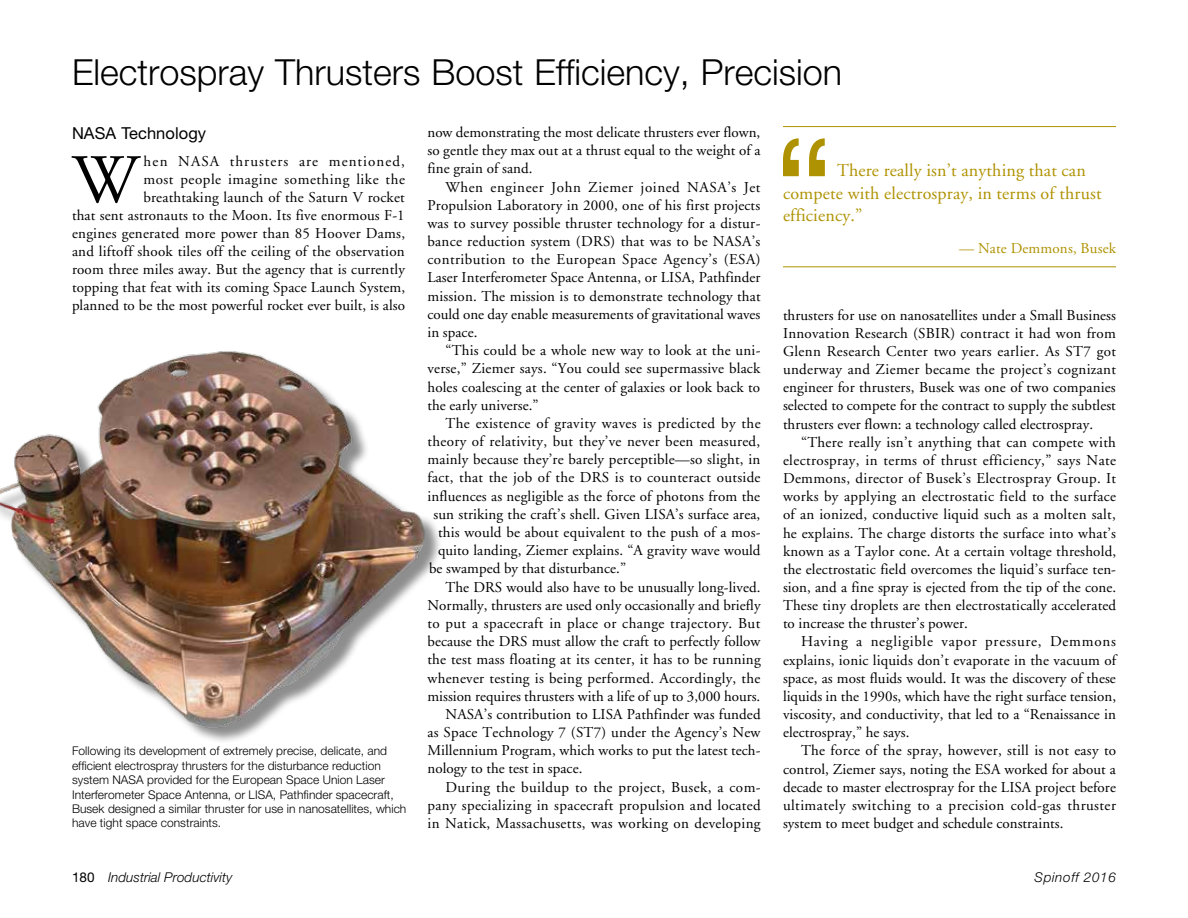
<style>
.page{position:relative;width:1188px;height:918px;background:#fff}
.page>*{position:absolute;margin:0;border:0;box-sizing:border-box;transform-origin:0 0}
.Drop_Cap{font:69.3px "Adobe Garamond";color:#000}
.t1{font:300 36px "Helvetica Neue";color:#000}
.Pull_Quote{font:18px/22.5px "Adobe Garamond";letter-spacing:.01em;color:#af9201}
.Subhead{font:16.5px "Helvetica Neue";letter-spacing:.005em;color:#000}
.Drop_Cap-2{font:15px/18.1px "Adobe Garamond";letter-spacing:.01em;color:#000;text-align:justify}
.Pull_Quote_Name{font:15px "Adobe Garamond";letter-spacing:.01em;color:#af9201}
.t2{font:italic 300 13.5px "Helvetica Neue";letter-spacing:.005em;color:#000}
.t3{font:italic 300 13.5px "Helvetica Neue";letter-spacing:.05em;color:#000}
.t4{font:300 12px/14.4px "Helvetica Neue";letter-spacing:.005em;color:#000}
.s1{font-weight:400;font-style:normal}
</style>
<div class="page">
<div style="left:0;top:353px;width:443px;height:391px;background:#000;opacity:.45"></div>
<img style="left:0;top:351px;width:427px;height:387px">
<hr style="left:783px;top:126px;width:333px;height:1px;background:#af9201">
<hr style="left:783px;top:266px;width:333px;height:1px;background:#af9201">
<svg style="left:783px;top:138px;width:42px;height:38px"></svg>
<h1 class="t1" style="left:72px;top:51px;width:772px">Electrospray Thrusters Boost Efficiency, Precision</h1>
<p class="Subhead" style="left:72px;top:123px;width:136px">NASA Technology</p>
<p class="Drop_Cap" style="left:72px;top:143px;width:68px">W</p>
<p class="Drop_Cap-2" style="left:72px;top:153px;width:335px;text-align:right">hen NASA thrusters are mentioned,<br>most people imagine something like the breathtaking launch of the Saturn V rocket<br>that sent astronauts to the Moon. Its five enormous F-1 engines generated more power than 85 Hoover Dams, and liftoff shook tiles off the ceiling of the observation room three miles away. But the agency that is currently topping that feat with its coming Space Launch System, planned to be the most powerful rocket ever built, is also</p>
<p class="t4" style="left:72px;top:744px;width:336px">Following its development of extremely precise, delicate, and efficient electrospray thrusters for the disturbance reduction system NASA provided for the European Space Union Laser Interferometer Space Antenna, or LISA, Pathfinder spacecraft, Busek designed a similar thruster for use in nanosatellites, which have tight space constraints.</p>
<p class="Drop_Cap-2" style="left:428px;top:124px;width:334px">now demonstrating the most delicate thrusters ever flown, so gentle they max out at a thrust equal to the weight of a fine grain of sand.</p>
<p class="Drop_Cap-2" style="left:428px;top:178px;width:335px;text-indent:18px">When engineer John Ziemer joined NASA’s Jet Propulsion Laboratory in 2000, one of his first projects was to survey possible thruster technology for a distur&shy;bance reduction system (DRS) that was to be NASA’s contribution to the European Space Agency’s (ESA)<br>Laser Interferometer Space Antenna, or LISA, Pathfinder mission. The mission is to demonstrate technology that could one day enable measurements of gravitational waves in space.</p>
<p class="Drop_Cap-2" style="left:428px;top:342px;width:335px;text-indent:18px">“This could be a whole new way to look at the uni&shy;verse,” Ziemer says. “You could see supermassive black holes coalescing at the center of galaxies or look back to the early universe.”</p>
<p class="Drop_Cap-2" style="left:446px;top:414px;width:317px">The existence of gravity waves is predicted by the</p>
<p class="Drop_Cap-2" style="left:428px;top:433px;width:334px">theory of relativity, but they’ve never been measured,</p>
<p class="Drop_Cap-2" style="left:428px;top:451px;width:334px">mainly because they’re barely perceptible—so slight, in</p>
<p class="Drop_Cap-2" style="left:428px;top:469px;width:335px">fact, that the job of the DRS is to counteract outside</p>
<p class="Drop_Cap-2" style="left:428px;top:487px;width:334px">influences as negligible as the force of photons from the</p>
<p class="Drop_Cap-2" style="left:434px;top:505px;width:328px">sun striking the craft’s shell. Given LISA’s surface area,</p>
<p class="Drop_Cap-2" style="left:438px;top:524px;width:324px">this would be about equivalent to the push of a mos-</p>
<p class="Drop_Cap-2" style="left:438px;top:542px;width:324px">quito landing, Ziemer explains. “A gravity wave would</p>
<p class="Drop_Cap-2" style="left:429px;top:560px;width:199px">be swamped by that disturbance.”</p>
<p class="Drop_Cap-2" style="left:428px;top:578px;width:335px;text-indent:18px">The DRS would also have to be unusually long-lived.<br>Normally, thrusters are used only occasionally and briefly to put a spacecraft in place or change trajectory. But because the DRS must allow the craft to perfectly follow the test mass floating at its center, it has to be running whenever testing is being performed. Accordingly, the mission requires thrusters with a life of up to 3,000 hours.</p>
<p class="Drop_Cap-2" style="left:428px;top:705px;width:335px;text-indent:18px">NASA’s contribution to LISA Pathfinder was funded as Space Technology 7 (ST7) under the Agency’s New Millennium Program, which works to put the latest tech&shy;nology to the test in space.</p>
<p class="Drop_Cap-2" style="left:428px;top:778px;width:335px;text-indent:18px">During the buildup to the project, Busek, a com&shy;pany specializing in spacecraft propulsion and located in Natick, Massachusetts, was working on developing</p>
<p class="Pull_Quote" style="left:783px;top:160px;width:320px;text-indent:54px">There really isn’t anything that can compete with electrospray, in terms of thrust efficiency.”</p>
<p class="Pull_Quote_Name" style="left:959px;top:240px;width:158px">— Nate Demmons, Busek</p>
<p class="Drop_Cap-2" style="left:783px;top:306px;width:335px">thrusters for use on nanosatellites under a Small Business Innovation Research (SBIR) contract it had won from Glenn Research Center two years earlier. As ST7 got underway and Ziemer became the project’s cognizant engineer for thrusters, Busek was one of two companies selected to compete for the contract to supply the subtlest thrusters ever flown: a technology called electrospray.</p>
<p class="Drop_Cap-2" style="left:783px;top:433px;width:335px;text-indent:18px">“There really isn’t anything that can compete with electrospray, in terms of thrust efficiency,” says Nate Demmons, director of Busek’s Electrospray Group. It works by applying an electrostatic field to the surface of an ionized, conductive liquid such as a molten salt, he explains. The charge distorts the surface into what’s known as a Taylor cone. At a certain voltage threshold, the electrostatic field overcomes the liquid’s surface ten&shy;sion, and a fine spray is ejected from the tip of the cone.<br>These tiny droplets are then electrostatically accelerated to increase the thruster’s power.</p>
<p class="Drop_Cap-2" style="left:783px;top:633px;width:335px;text-indent:18px">Having a negligible vapor pressure, Demmons explains, ionic liquids don’t evaporate in the vacuum of space, as most fluids would. It was the discovery of these liquids in the 1990s, which have the right surface tension, viscosity, and conductivity, that led to a “Renaissance in electrospray,” he says.</p>
<p class="Drop_Cap-2" style="left:783px;top:742px;width:335px;text-indent:18px">The force of the spray, however, still is not easy to control, Ziemer says, noting the ESA worked for about a decade to master electrospray for the LISA project before ultimately switching to a precision cold-gas thruster system to meet budget and schedule constraints.</p>
<p class="t2" style="left:72px;top:869px;width:162px"><span class="s1">180</span> Industrial Productivity</p>
<p class="t3" style="left:1034px;top:869px;width:83px">Spinoff 2016</p>
</div>
